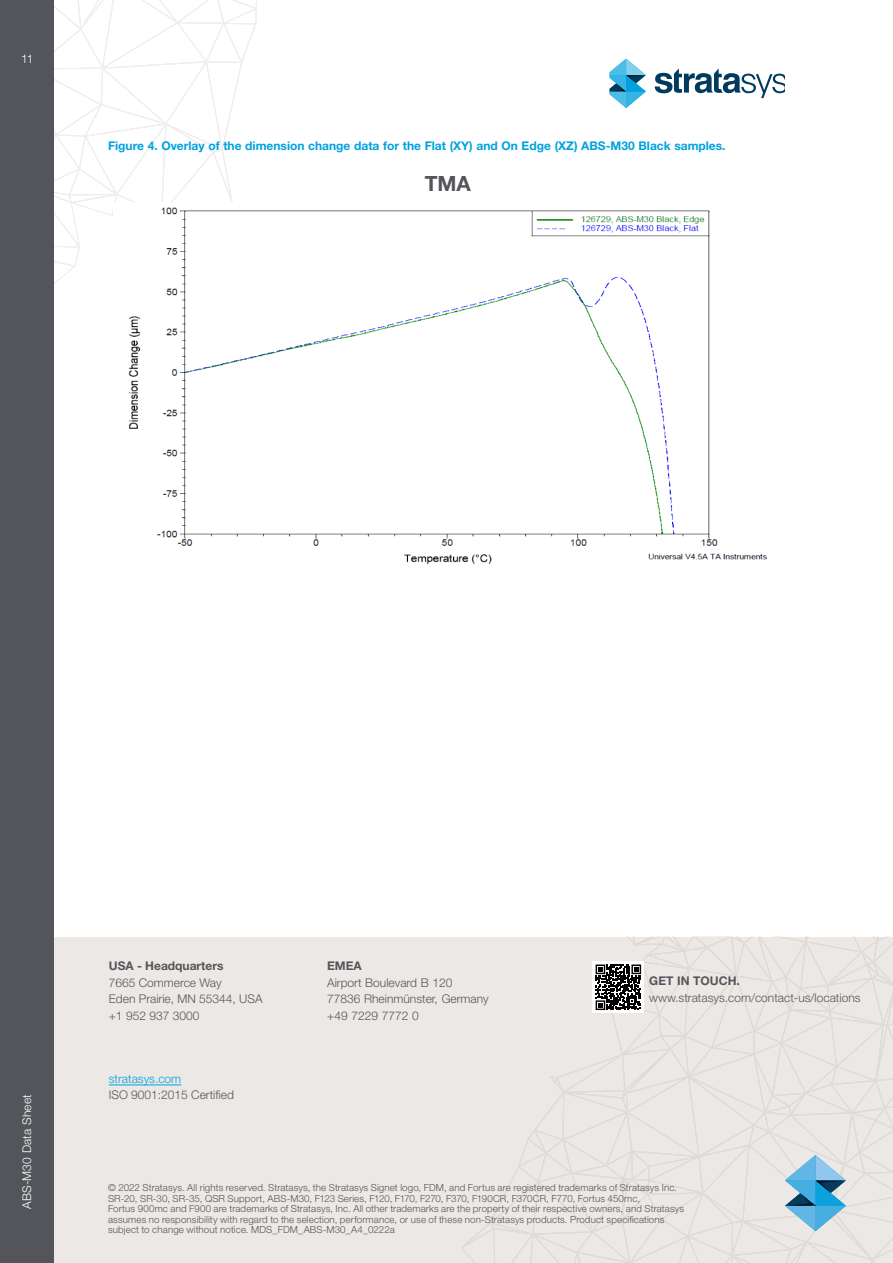
<style>
.page{position:relative;width:893px;height:1263px;background:#fff}
.page>*{position:absolute;margin:0;border:0;box-sizing:border-box;transform-origin:0 0}
.t1{font:700 21px "Helvetica Neue LT Std";color:#54555a}
.t2{font:300 12px/16.5px "Helvetica Neue LT Std";color:#54555a}
.t3{font:700 12px "Helvetica Neue LT Std";color:#00a2df}
.t4{font:700 12px "Helvetica Neue LT Std";color:#54555a}
.t5{font:300 12px "Helvetica Neue LT Std";letter-spacing:.015em;color:#fff}
.t6{font:300 12px "Helvetica Neue LT Std";color:#00a2df}
.t7{font:300 9.75px/10.5px "Helvetica Neue LT Std";letter-spacing:.01em;color:#54555a}
</style>
<div class="page">
<div style="left:54px;top:937px;width:839px;height:326px;background:#ece8e5"></div>
<hr style="left:109px;top:1084px;width:72px;height:1px;background:#00a2df">
<svg style="left:461px;top:937px;width:432px;height:326px"></svg>
<svg style="left:54px;top:0;width:203px;height:284px"></svg>
<div style="left:0;top:0;width:54px;height:1263px;background:#54555a"></div>
<svg style="left:610px;top:59px;width:36px;height:49px"></svg>
<svg style="left:655px;top:68px;width:130px;height:30px"></svg>
<img style="left:113px;top:202px;width:655px;height:363px">
<p class="t5" style="left:21px;top:51px;width:14px">11</p>
<p class="t3" style="left:108px;top:139px;width:619px">Figure 4. Overlay of the dimension change data for the Flat (XY) and On Edge (XZ) ABS-M30 Black samples.</p>
<h1 class="t1" style="left:425px;top:171px;width:48px">TMA</h1>
<p class="t5" style="left:20px;top:1209px;width:116px;rotate:-90deg">ABS-M30 Data Sheet</p>
<p class="t4" style="left:109px;top:959px;width:116px">USA - Headquarters</p>
<p class="t2" style="left:109px;top:974px;width:155px">7665 Commerce Way<br>Eden Prairie, MN 55344, USA +1 952 937 3000</p>
<p class="t6" style="left:109px;top:1071px;width:74px">stratasys.com</p>
<p class="t2" style="left:109px;top:1086px;width:127px">ISO 9001:2015 Certified</p>
<p class="t4" style="left:327px;top:959px;width:36px">EMEA</p>
<p class="t2" style="left:327px;top:974px;width:163px">Airport Boulevard B 120<br>77836 Rheinmünster, Germany +49 7229 7772 0</p>
<p class="t4" style="left:649px;top:974px;width:92px">GET IN TOUCH.</p>
<p class="t2" style="left:649px;top:989px;width:213px">www.stratasys.com/contact-us/locations</p>
<p class="t7" style="left:108px;top:1182px;width:577px">© 2022 Stratasys. All rights reserved. Stratasys, the Stratasys Signet logo, FDM, and Fortus are registered trademarks of Stratasys Inc.<br>SR-20, SR-30, SR-35, QSR Support, ABS-M30, F123 Series, F120, F170, F270, F370, F190CR, F370CR, F770, Fortus 450mc,<br>Fortus 900mc and F900 are trademarks of Stratasys, Inc. All other trademarks are the property of their respective owners, and Stratasys assumes no responsibility with regard to the selection, performance, or use of these non-Stratasys products. Product specifications subject to change without notice. MDS_FDM_ABS-M30_A4_0222a</p>
</div>
